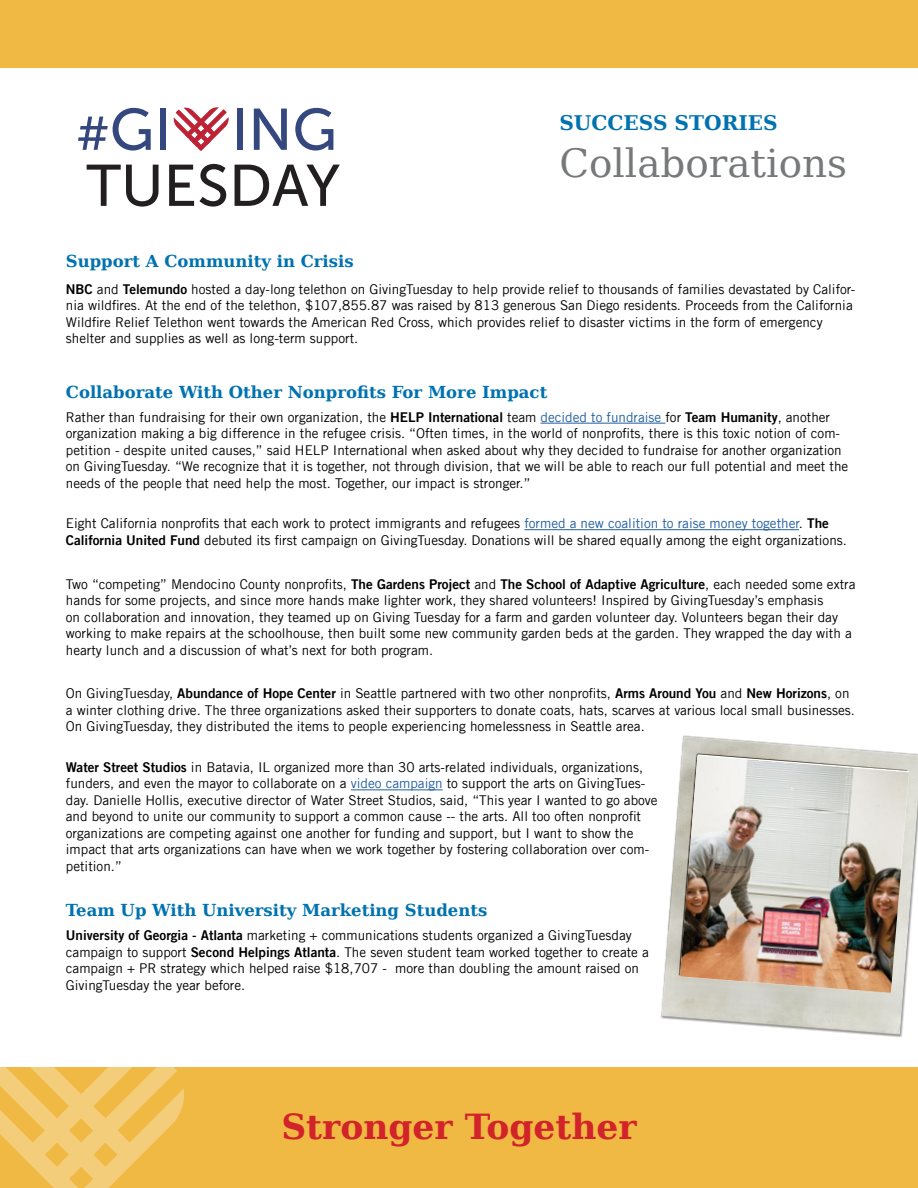
<style>
.page{position:relative;width:918px;height:1188px;background:#fff}
.page>*{position:absolute;margin:0;border:0;box-sizing:border-box;transform-origin:0 0}
.t1{font:38.85px "Bitstream Vera Serif";color:#76787a}
.t2{font:700 34.5px "Bitstream Vera Serif";color:#d2232a}
.t3{font:700 20.1px "Bitstream Vera Serif";color:#0072af}
.t4{font:700 16.5px "Bitstream Vera Serif";color:#0072af}
.t5{font:13.5px/16.5px "Trade Gothic LT";color:#000}
.s1{font-family:"Trade Gothic LT Bold Two"}
.s2{color:#215e9e}
</style>
<div class="page">
<div style="left:0;top:0;width:918px;height:68px;background:#f0b943"></div>
<div style="left:0;top:1067px;width:918px;height:121px;background:#f0b943"></div>
<hr style="left:541px;top:423px;width:124px;height:1px;background:#215e9e">
<hr style="left:524px;top:529px;width:275px;height:1px;background:#215e9e">
<hr style="left:351px;top:790px;width:92px;height:1px;background:#215e9e">
<svg style="left:174px;top:107px;width:55px;height:44px"></svg>
<svg style="left:78px;top:108px;width:73px;height:43px"></svg>
<div style="left:160px;top:109px;width:6px;height:41px;background:#34477e"></div>
<div style="left:237px;top:109px;width:6px;height:41px;background:#34477e"></div>
<svg style="left:254px;top:109px;width:33px;height:41px"></svg>
<svg style="left:295px;top:108px;width:38px;height:43px"></svg>
<svg style="left:87px;top:165px;width:72px;height:42px"></svg>
<svg style="left:169px;top:164px;width:57px;height:43px"></svg>
<svg style="left:235px;top:165px;width:105px;height:41px"></svg>
<svg style="left:0;top:1067px;width:184px;height:121px"></svg>
<img style="left:661px;top:735px;width:257px;height:303px">
<img style="left:680px;top:756px;width:229px;height:237px">
<h3 class="t3" style="left:559px;top:111px;width:220px">SUCCESS STORIES</h3>
<h1 class="t1" style="left:559px;top:141px;width:289px">Collaborations</h1>
<p class="t4" style="left:66px;top:251px;width:289px">Support A Community in Crisis</p>
<p class="t5" style="left:66px;top:281px;width:791px"><span class="s1">NBC</span> and <span class="s1">Telemundo</span> hosted a day-long telethon on GivingTuesday to help provide relief to thousands of families devastated by Califor&shy;nia wildfires. At the end of the telethon, $107,855.87 was raised by 813 generous San Diego residents. Proceeds from the California Wildfire Relief Telethon went towards the American Red Cross, which provides relief to disaster victims in the form of emergency shelter and supplies as well as long-term support.</p>
<p class="t4" style="left:66px;top:382px;width:483px">Collaborate With Other Nonprofits For More Impact</p>
<p class="t5" style="left:66px;top:409px;width:784px">Rather than fundraising for their own organization, the <span class="s1">HELP International</span> team <span class="s2">decided to fundraise</span> for <span class="s1">Team Humanity</span>, another organization making a big difference in the refugee crisis. “Often times, in the world of nonprofits, there is this toxic notion of com&shy;petition - despite united causes,” said HELP International when asked about why they decided to fundraise for another organization on GivingTuesday. “We recognize that it is together, not through division, that we will be able to reach our full potential and meet the needs of the people that need help the most. Together, our impact is stronger.”</p>
<p class="t5" style="left:66px;top:515px;width:783px">Eight California nonprofits that each work to protect immigrants and refugees <span class="s2">formed a new coalition to raise money together</span>. <span class="s1">The<br>California United Fund</span> debuted its first campaign on GivingTuesday. Donations will be shared equally among the eight organizations.</p>
<p class="t5" style="left:66px;top:575px;width:791px">Two “competing” Mendocino County nonprofits, <span class="s1">The Gardens Project</span> and <span class="s1">The School of Adaptive Agriculture</span>, each needed some extra hands for some projects, and since more hands make lighter work, they shared volunteers! Inspired by GivingTuesday’s emphasis<br>on collaboration and innovation, they teamed up on Giving Tuesday for a farm and garden volunteer day. Volunteers began their day working to make repairs at the schoolhouse, then built some new community garden beds at the garden. They wrapped the day with a hearty lunch and a discussion of what’s next for both program.</p>
<p class="t5" style="left:66px;top:685px;width:791px">On GivingTuesday, <span class="s1">Abundance of Hope Center</span> in Seattle partnered with two other nonprofits, <span class="s1">Arms Around You</span> and <span class="s1">New Horizons</span>, on a winter clothing drive. The three organizations asked their supporters to donate coats, hats, scarves at various local small businesses.<br>On GivingTuesday, they distributed the items to people experiencing homelessness in Seattle area.</p>
<p class="t5" style="left:66px;top:759px;width:593px"><span class="s1">Water Street Studios</span> in Batavia, IL organized more than 30 arts-related individuals, organizations, funders, and even the mayor to collaborate on a <span class="s2">video campaign</span> to support the arts on GivingTues&shy;day. Danielle Hollis, executive director of Water Street Studios, said, “This year I wanted to go above and beyond to unite our community to support a common cause -- the arts. All too often nonprofit organizations are competing against one another for funding and support, but I want to show the impact that arts organizations can have when we work together by fostering collaboration over com&shy;petition.”</p>
<p class="t4" style="left:66px;top:901px;width:423px">Team Up With University Marketing Students</p>
<p class="t5" style="left:66px;top:927px;width:585px"><span class="s1">University of Georgia - Atlanta</span> marketing + communications students organized a GivingTuesday campaign to support <span class="s1">Second Helpings Atlanta</span>. The seven student team worked together to create a campaign + PR strategy which helped raise $18,707 - more than doubling the amount raised on GivingTuesday the year before.</p>
<h2 class="t2" style="left:281px;top:1106px;width:357px">Stronger Together</h2>
</div>
